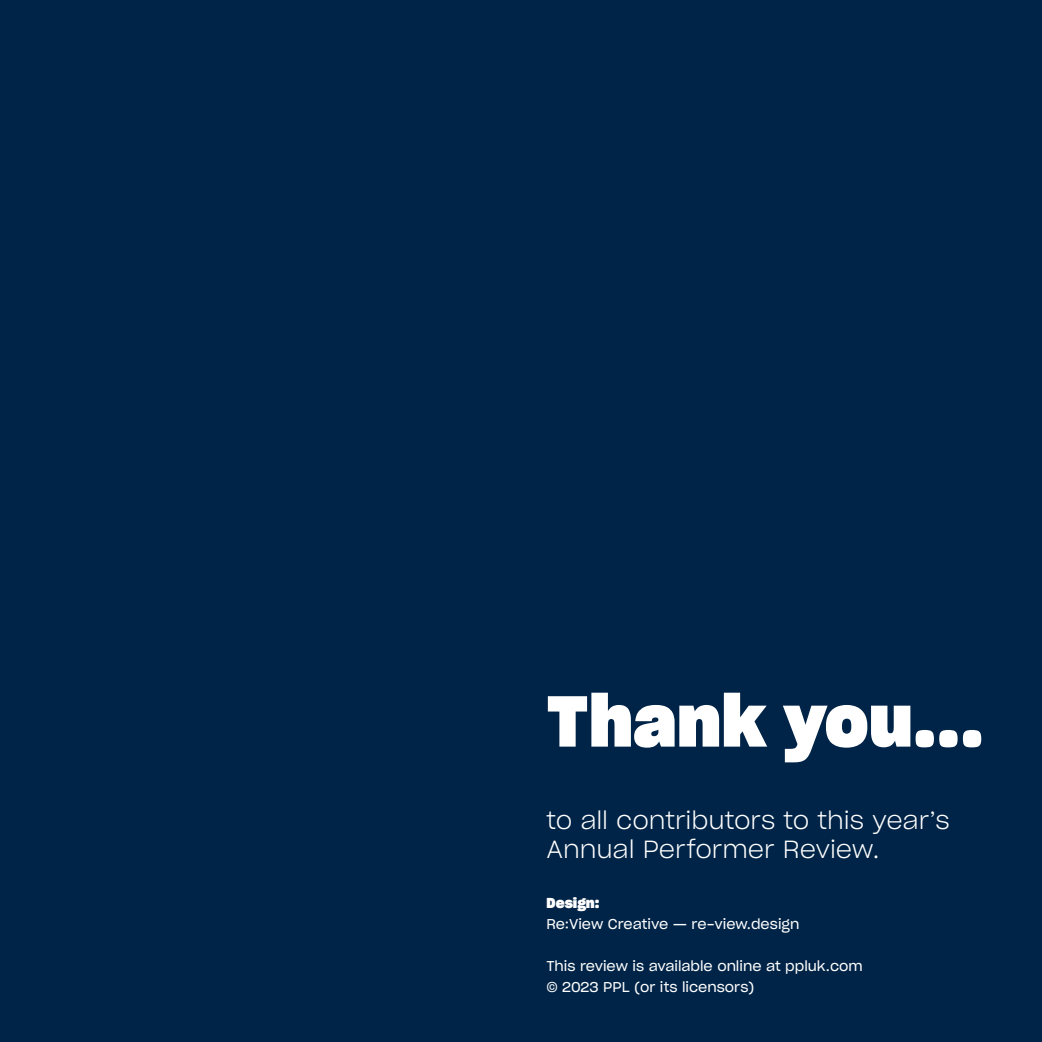
<style>
.page{position:relative;width:1042px;height:1042px;background:#002447}
.page>*{position:absolute;margin:0;border:0;box-sizing:border-box;transform-origin:0 0}
.t1{font:70px "Sharp Grotesk Bold 20";color:#fff}
.t2{font:24.5px/29.4px "Sharp Grotesk Light 20";letter-spacing:-.005em;color:#fff}
.t3{font:14px/21px "Sharp Grotesk Book 20";color:#fff}
.t4{font:14px "Sharp Grotesk Bold 20";color:#fff}
</style>
<div class="page">
<h1 class="t1" style="left:546px;top:667px;width:439px">Thank you...</h1>
<h2 class="t2" style="left:546px;top:804px;width:405px">to all contributors to this year’s<br>Annual Performer Review.</h2>
<p class="t4" style="left:546px;top:892px;width:55px">Design:</p>
<p class="t3" style="left:546px;top:913px;width:254px">Re:View Creative ― re-view.design</p>
<p class="t3" style="left:546px;top:955px;width:318px">This review is available online at ppluk.com © 2023 PPL (or its licensors)</p>
</div>
